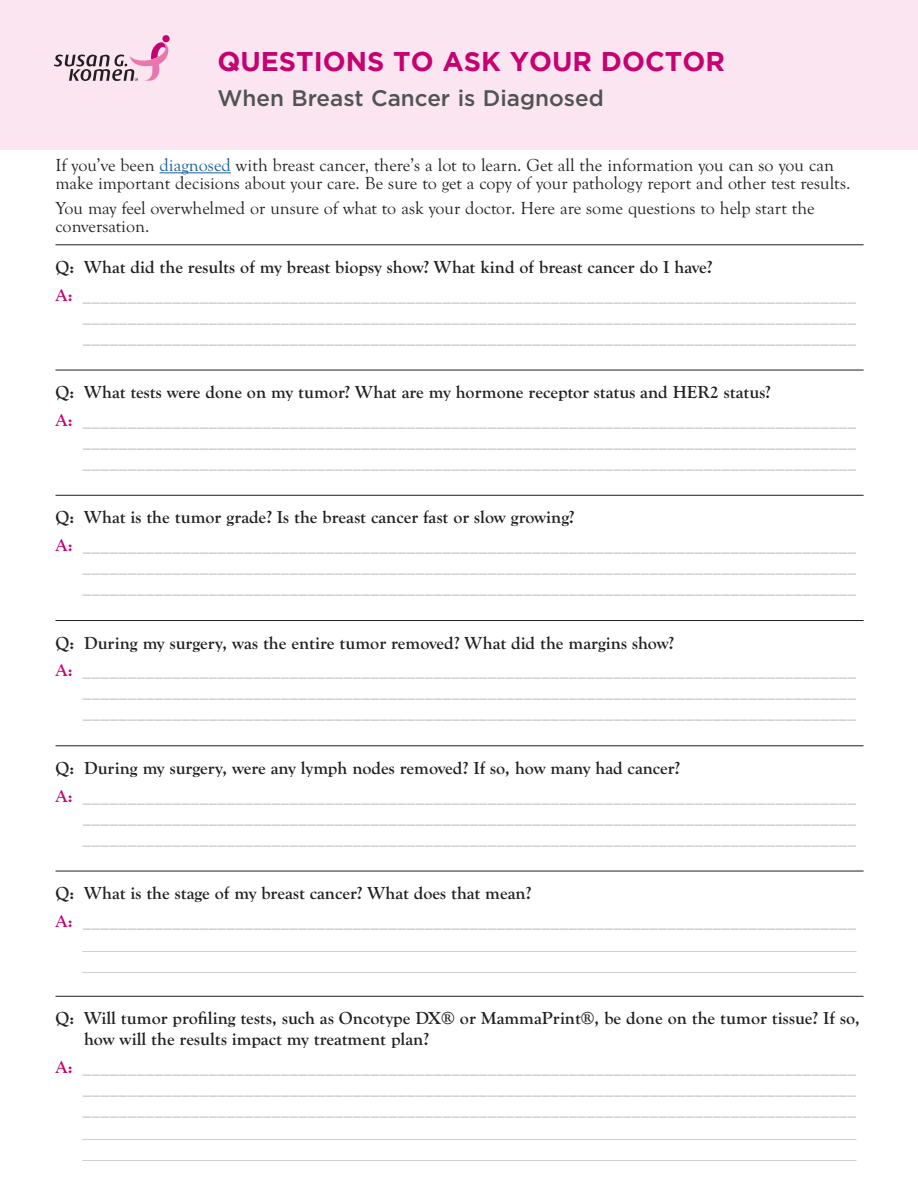
<style>
.page{position:relative;width:918px;height:1188px;background:#fff}
.page>*{position:absolute;margin:0;border:0;box-sizing:border-box;transform-origin:0 0}
.t1{font:700 27px "Gotham";color:#c60170}
.N_title{font:500 22.5px "Gotham";color:#515353}
.N_question{font:700 18px "Goudy Old Sty";color:#bfbebe}
.N_question-2{font:700 18px/21px "Goudy Old Sty";color:#231f20}
.N_question-3{font:18px "Times New Roman";color:#bfbebe}
.N_question-4{font:18px/18px "Goudy Old Sty";color:#231f20}
.s1{color:#175d9e}
.s2{color:#c60170}
</style>
<div class="page">
<hr style="left:160px;top:172px;width:71px;height:1px;background:#175d9e">
<hr style="left:56px;top:244px;width:808px;height:1px;background:#231f20">
<hr style="left:56px;top:370px;width:808px;height:1px;background:#231f20">
<hr style="left:56px;top:495px;width:808px;height:1px;background:#231f20">
<hr style="left:56px;top:620px;width:808px;height:1px;background:#231f20">
<hr style="left:56px;top:745px;width:808px;height:1px;background:#231f20">
<hr style="left:56px;top:871px;width:808px;height:1px;background:#231f20">
<hr style="left:56px;top:996px;width:808px;height:1px;background:#231f20">
<div style="left:0;top:0;width:918px;height:149px;background:#fbe5f1"></div>
<svg style="left:54px;top:35px;width:116px;height:46px"></svg>
<p class="t1" style="left:218px;top:46px;width:509px">QUESTIONS TO ASK YOUR DOCTOR</p>
<p class="N_title" style="left:218px;top:85px;width:388px">When Breast Cancer is Diagnosed</p>
<p class="N_question-4" style="left:56px;top:156px;width:797px">If you’ve been <span class="s1">diagnosed</span> with breast cancer, there’s a lot to learn. Get all the information you can so you can make important decisions about your care. Be sure to get a copy of your pathology report and other test results.</p>
<p class="N_question-4" style="left:56px;top:199px;width:761px">You may feel overwhelmed or unsure of what to ask your doctor. Here are some questions to help start the conversation.</p>
<p class="N_question-2" style="left:56px;top:257px;width:659px">Q: What did the results of my breast biopsy show? What kind of breast cancer do I have?</p>
<p class="N_question" style="left:56px;top:285px;width:802px"><span class="s2">A:</span> ______________________________________________________________________________________</p>
<p class="N_question" style="left:82px;top:306px;width:775px">______________________________________________________________________________________</p>
<p class="N_question" style="left:82px;top:327px;width:775px">______________________________________________________________________________________</p>
<p class="N_question-2" style="left:56px;top:382px;width:717px">Q: What tests were done on my tumor? What are my hormone receptor status and HER2 status?</p>
<p class="N_question" style="left:56px;top:410px;width:802px"><span class="s2">A:</span> ______________________________________________________________________________________</p>
<p class="N_question" style="left:82px;top:431px;width:775px">______________________________________________________________________________________</p>
<p class="N_question" style="left:82px;top:452px;width:775px">______________________________________________________________________________________</p>
<p class="N_question-2" style="left:56px;top:507px;width:521px">Q: What is the tumor grade? Is the breast cancer fast or slow growing?</p>
<p class="N_question" style="left:56px;top:535px;width:802px"><span class="s2">A:</span> ______________________________________________________________________________________</p>
<p class="N_question" style="left:82px;top:556px;width:775px">______________________________________________________________________________________</p>
<p class="N_question" style="left:82px;top:577px;width:775px">______________________________________________________________________________________</p>
<p class="N_question-2" style="left:56px;top:632px;width:620px">Q: During my surgery, was the entire tumor removed? What did the margins show?</p>
<p class="N_question" style="left:56px;top:660px;width:802px"><span class="s2">A:</span> ______________________________________________________________________________________</p>
<p class="N_question" style="left:82px;top:681px;width:775px">______________________________________________________________________________________</p>
<p class="N_question" style="left:82px;top:702px;width:775px">______________________________________________________________________________________</p>
<p class="N_question-2" style="left:56px;top:758px;width:626px">Q: During my surgery, were any lymph nodes removed? If so, how many had cancer?</p>
<p class="N_question" style="left:56px;top:786px;width:802px"><span class="s2">A:</span> ______________________________________________________________________________________</p>
<p class="N_question" style="left:82px;top:807px;width:775px">______________________________________________________________________________________</p>
<p class="N_question" style="left:82px;top:828px;width:775px">______________________________________________________________________________________</p>
<p class="N_question-2" style="left:56px;top:883px;width:478px">Q: What is the stage of my breast cancer? What does that mean?</p>
<p class="N_question" style="left:56px;top:911px;width:802px"><span class="s2">A:</span> ______________________________________________________________________________________</p>
<p class="N_question-3" style="left:82px;top:929px;width:775px">______________________________________________________________________________________</p>
<p class="N_question-3" style="left:82px;top:950px;width:775px">______________________________________________________________________________________</p>
<p class="N_question-2" style="left:84px;top:1008px;width:777px;text-indent:-29px">Q: Will tumor profiling tests, such as Oncotype DX® or MammaPrint®, be done on the tumor tissue? If so, how will the results impact my treatment plan?</p>
<p class="N_question" style="left:55px;top:1057px;width:803px"><span class="s2">A:</span> ______________________________________________________________________________________</p>
<p class="N_question" style="left:82px;top:1078px;width:775px">______________________________________________________________________________________</p>
<p class="N_question" style="left:82px;top:1099px;width:775px">______________________________________________________________________________________</p>
<p class="N_question-3" style="left:82px;top:1117px;width:775px">______________________________________________________________________________________</p>
<p class="N_question-3" style="left:82px;top:1138px;width:775px">______________________________________________________________________________________</p>
</div>
